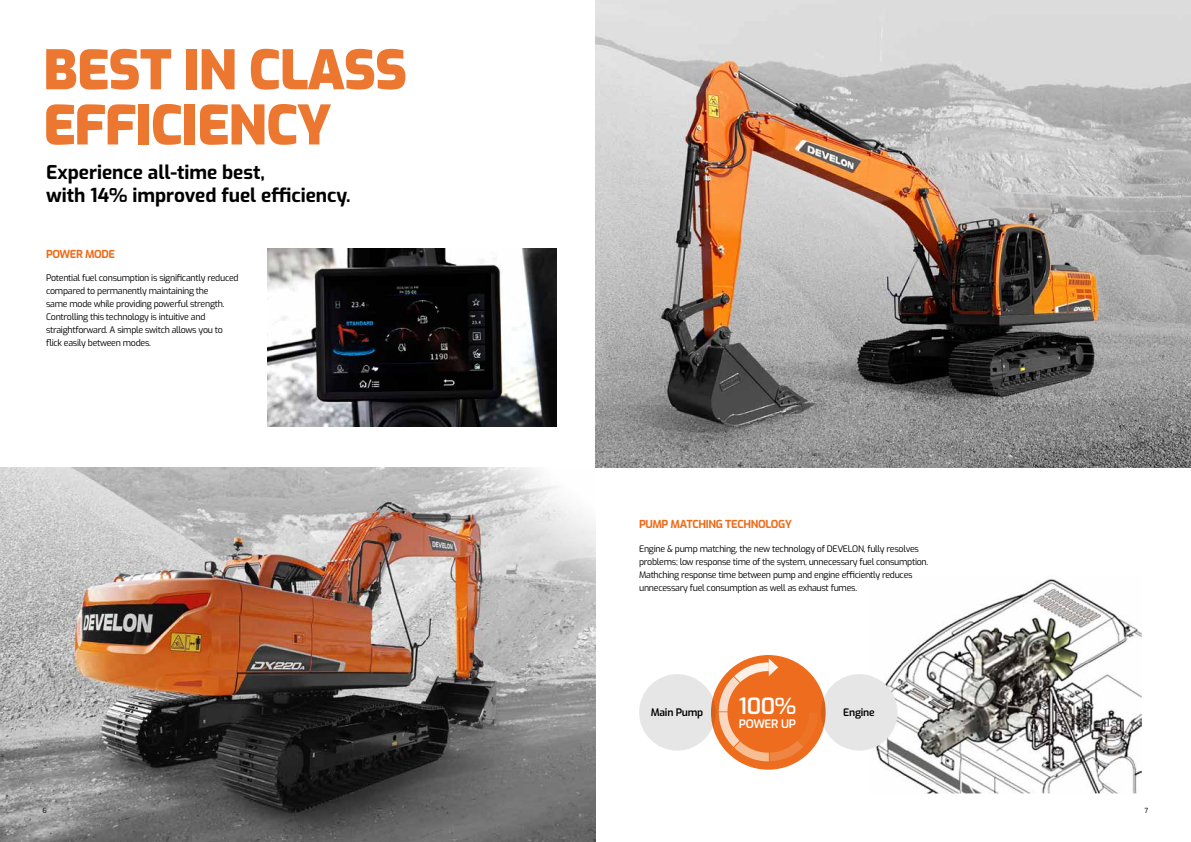
<style>
.page{position:relative;width:1191px;height:842px;background:#fff}
.page>*{position:absolute;margin:0;border:0;box-sizing:border-box;transform-origin:0 0}
.t1{font:900 54px/55.2px "Exo";letter-spacing:-.02em;color:#ec7730}
.t2{font:600 22.2px "Exo";color:#fff}
.t3{font:700 19px/23px "Exo";color:#000}
.t4{font:600 11.7px "Exo";letter-spacing:-.02em;color:#fff}
.t5{font:700 11px "Exo";letter-spacing:-.03em;color:#ed6c1a}
.t6{font:600 10.3px "Exo";letter-spacing:-.02em;color:#000}
.t7{font:9px/13px "Exo";letter-spacing:-.03em;color:#000}
.t8{font:7px "Exo";color:#000}
</style>
<div class="page">
<img style="left:595px;top:0;width:596px;height:467px">
<img style="left:0;top:467px;width:595px;height:375px">
<img style="left:268px;top:248px;width:288px;height:179px">
<img style="left:872px;top:579px;width:269px;height:215px">
<div style="left:821px;top:674px;width:76px;height:77px;background:#e6e6e6;border-radius:50%"></div>
<div style="left:639px;top:674px;width:76px;height:77px;background:#e6e6e6;border-radius:50%"></div>
<svg style="left:711px;top:655px;width:114px;height:115px"></svg>
<svg style="left:719px;top:658px;width:98px;height:103px;background:#f08747"></svg>
<h1 class="t1" style="left:43px;top:40px;width:365px">BEST IN CLASS<br>EFFICIENCY</h1>
<h3 class="t3" style="left:46px;top:160px;width:306px">Experience all-time best,<br>with 14% improved fuel efficiency.</h3>
<p class="t5" style="left:46px;top:246px;width:70px">POWER MODE</p>
<p class="t7" style="left:46px;top:271px;width:194px">Potential fuel consumption is significantly reduced compared to permanently maintaining the<br>same mode while providing powerful strength.<br>Controlling this technology is intuitive and straightforward. A simple switch allows you to flick easily between modes.</p>
<p class="t5" style="left:639px;top:516px;width:154px">PUMP MATCHING TECHNOLOGY</p>
<p class="t7" style="left:639px;top:542px;width:291px">Engine &amp; pump matching, the new technology of DEVELON, fully resolves problems; low response time of the system, unnecessary fuel consumption.<br>Mathching response time between pump and engine efficiently reduces unnecessary fuel consumption as well as exhaust fumes.</p>
<p class="t6" style="left:651px;top:705px;width:54px">Main Pump</p>
<h2 class="t2" style="left:739px;top:690px;width:59px">100%</h2>
<p class="t6" style="left:843px;top:705px;width:33px">Engine</p>
<p class="t4" style="left:739px;top:716px;width:59px">POWER UP</p>
<p class="t8" style="left:43px;top:805px;width:6px">6</p>
<p class="t8" style="left:1144px;top:805px;width:5px">7</p>
</div>
